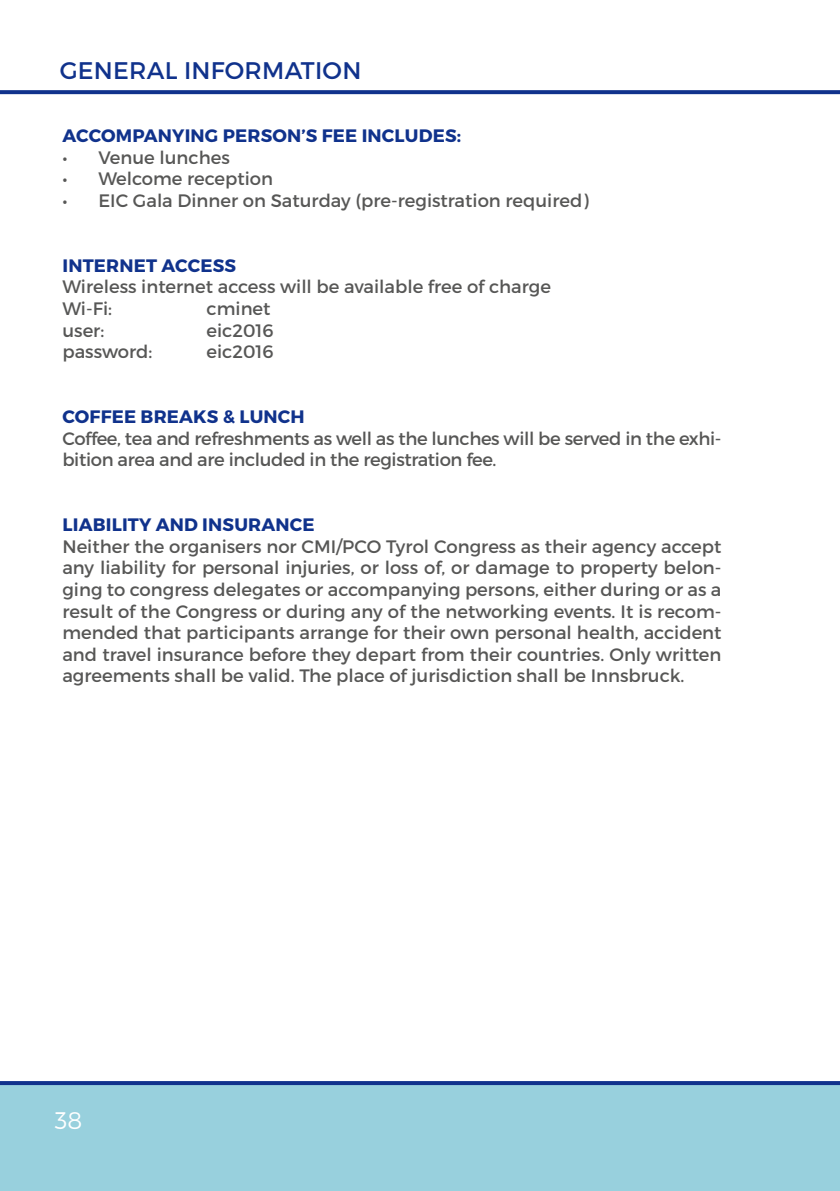
<style>
.page{position:relative;width:840px;height:1191px;background:#fff}
.page>*{position:absolute;margin:0;border:0;box-sizing:border-box;transform-origin:0 0}
.t1{font:24px "Montserrat";letter-spacing:.01em;color:#10328c}
.t2{font:300 24px "Montserrat";color:#fff}
.t3{font:18px/21.6px "Montserrat";color:#575756}
.t4{font:18px/21.6px "Montserrat";letter-spacing:-.02em;color:#575756}
.t5{font:700 18px "Montserrat";letter-spacing:.01em;color:#10328c}
</style>
<div class="page">
<div style="left:0;top:1083px;width:839px;height:108px;background:#98d0dd"></div>
<svg style="left:0;top:90px;width:839px;height:4px;background:#193a90"></svg>
<svg style="left:0;top:1081px;width:839px;height:4px;background:#14358e"></svg>
<svg style="left:839px;top:1081px;width:1px;height:110px"></svg>
<h1 class="t1" style="left:60px;top:55px;width:303px">GENERAL INFORMATION</h1>
<p class="t5" style="left:62px;top:125px;width:400px">ACCOMPANYING PERSON’S FEE INCLUDES:</p>
<p class="t3" style="left:62px;top:146px;width:169px">• Venue lunches</p>
<p class="t3" style="left:62px;top:168px;width:212px">• Welcome reception</p>
<p class="t3" style="left:62px;top:190px;width:527px">• EIC Gala Dinner on Saturday (pre-registration required)</p>
<p class="t5" style="left:62px;top:254px;width:175px">INTERNET ACCESS</p>
<p class="t3" style="left:62px;top:276px;width:490px">Wireless internet access will be available free of charge<br>Wi-Fi:</p>
<p class="t3" style="left:206px;top:298px;width:65px">cminet</p>
<p class="t3" style="left:62px;top:319px;width:43px">user:</p>
<p class="t3" style="left:206px;top:319px;width:68px">eic2016</p>
<p class="t3" style="left:62px;top:341px;width:91px">password:</p>
<p class="t3" style="left:206px;top:341px;width:68px">eic2016</p>
<p class="t5" style="left:62px;top:405px;width:243px">COFFEE BREAKS &amp; LUNCH</p>
<p class="t4" style="left:62px;top:427px;width:660px">Coffee, tea and refreshments as well as the lunches will be served in the exhi&shy;bition area and are included in the registration fee.</p>
<p class="t5" style="left:62px;top:513px;width:253px">LIABILITY AND INSURANCE</p>
<p class="t3" style="left:62px;top:535px;width:660px;text-align:justify">Neither the organisers nor CMI/PCO Tyrol Congress as their agency accept any liability for personal injuries, or loss of, or damage to property belon&shy;ging to congress delegates or accompanying persons, either during or as a result of the Congress or during any of the networking events. It is recom&shy;mended that participants arrange for their own personal health, accident and travel insurance before they depart from their countries. Only written agreements shall be valid. The place of jurisdiction shall be Innsbruck.</p>
<h1 class="t2" style="left:55px;top:1106px;width:29px">38</h1>
</div>
